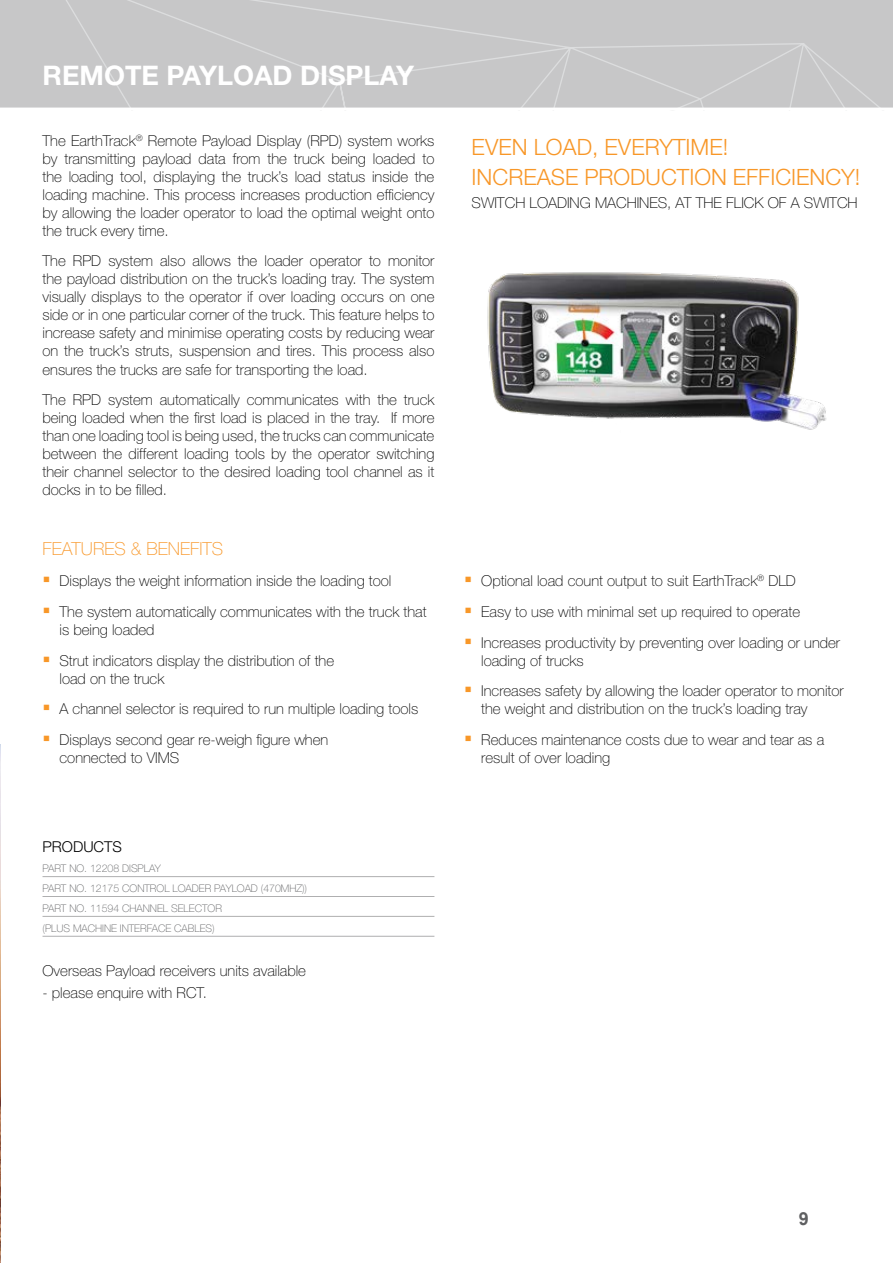
<style>
.page{position:relative;width:893px;height:1263px;background:#fff}
.page>*{position:absolute;margin:0;border:0;box-sizing:border-box;transform-origin:0 0}
.t1{font:700 27px "Helvetica Neue LT Std";color:#fff}
.t2{font:300 22.5px/30px "Helvetica Neue LT Std";color:#f89728}
.t3{font:100 18px "Helvetica Neue LT Std";color:#f89728}
.t4{font:700 18px "Arial";color:#5f6062}
.t5{font:100 15px/18px "Helvetica Neue LT Std";color:#000}
.t6{font:300 15px "Helvetica Neue LT Std";color:#000}
.t7{font:100 10.5px/20px "Helvetica Neue LT Std";color:#5f6062}
</style>
<div class="page">
<div style="left:0;top:0;width:893px;height:108px;background:#c7c7c8"></div>
<img style="left:0;top:745px;width:1px;height:518px">
<img style="left:487px;top:272px;width:340px;height:158px">
<hr style="left:43px;top:876px;width:391px;height:1px;background:#afafb0">
<hr style="left:43px;top:896px;width:391px;height:1px;background:#afafb0">
<hr style="left:43px;top:916px;width:391px;height:1px;background:#afafb0">
<hr style="left:43px;top:936px;width:391px;height:1px;background:#afafb0">
<h1 class="t1" style="left:43px;top:59px;width:373px">REMOTE PAYLOAD DISPLAY</h1>
<p class="t5" style="left:43px;top:131px;width:393px;text-align:justify">The EarthTrack<sup>®</sup> Remote Payload Display (RPD) system works by transmitting payload data from the truck being loaded to the loading tool, displaying the truck’s load status inside the loading machine. This process increases production efficiency by allowing the loader operator to load the optimal weight onto the truck every time.</p>
<p class="t5" style="left:43px;top:252px;width:393px;text-align:justify">The RPD system also allows the loader operator to monitor the payload distribution on the truck’s loading tray. The system visually displays to the operator if over loading occurs on one side or in one particular corner of the truck. This feature helps to increase safety and minimise operating costs by reducing wear on the truck’s struts, suspension and tires. This process also ensures the trucks are safe for transporting the load.</p>
<p class="t5" style="left:43px;top:391px;width:393px;text-align:justify">The RPD system automatically communicates with the truck being loaded when the first load is placed in the tray. If more than one loading tool is being used, the trucks can communicate between the different loading tools by the operator switching their channel selector to the desired loading tool channel as it docks in to be filled.</p>
<p class="t3" style="left:43px;top:539px;width:182px">FEATURES &amp; BENEFITS</p>
<p class="t5" style="left:60px;top:565px;width:369px;line-height:30.8px">Displays the weight information inside the loading tool<br>The system automatically communicates with the truck that</p>
<p class="t5" style="left:60px;top:614px;width:276px;line-height:30.8px">is being loaded<br>Strut indicators display the distribution of the</p>
<p class="t5" style="left:60px;top:663px;width:360px;line-height:30.8px">load on the truck<br>A channel selector is required to run multiple loading tools<br>Displays second gear re-weigh figure when</p>
<p class="t5" style="left:60px;top:749px;width:121px">connected to VIMS</p>
<p class="t6" style="left:43px;top:837px;width:81px">PRODUCTS</p>
<p class="t7" style="left:43px;top:858px;width:266px">PART NO. 12208 DISPLAY<br>PART NO. 12175 CONTROL LOADER PAYLOAD (470MHZ))<br>PART NO. 11594 CHANNEL SELECTOR<br>(PLUS MACHINE INTERFACE CABLES)</p>
<p class="t5" style="left:43px;top:962px;width:265px">Overseas Payload receivers units available</p>
<p class="t5" style="left:43px;top:984px;width:166px">- please enquire with RCT.</p>
<h2 class="t2" style="left:472px;top:132px;width:390px">EVEN LOAD, EVERYTIME!<br>INCREASE PRODUCTION EFFICIENCY!</h2>
<p class="t5" style="left:472px;top:193px;width:387px">SWITCH LOADING MACHINES, AT THE FLICK OF A SWITCH</p>
<p class="t5" style="left:481px;top:565px;width:360px;line-height:30.8px">Optional load count output to suit EarthTrack<sup>®</sup> DLD<br>Easy to use with minimal set up required to operate<br>Increases productivity by preventing over loading or under</p>
<p class="t5" style="left:481px;top:645px;width:364px;line-height:30.8px">loading of trucks<br>Increases safety by allowing the loader operator to monitor</p>
<p class="t5" style="left:481px;top:694px;width:344px;line-height:30.8px">the weight and distribution on the truck’s loading tray<br>Reduces maintenance costs due to wear and tear as a</p>
<p class="t5" style="left:481px;top:749px;width:130px">result of over loading</p>
<p class="t4" style="left:799px;top:1206px;width:12px">9</p>
</div>
